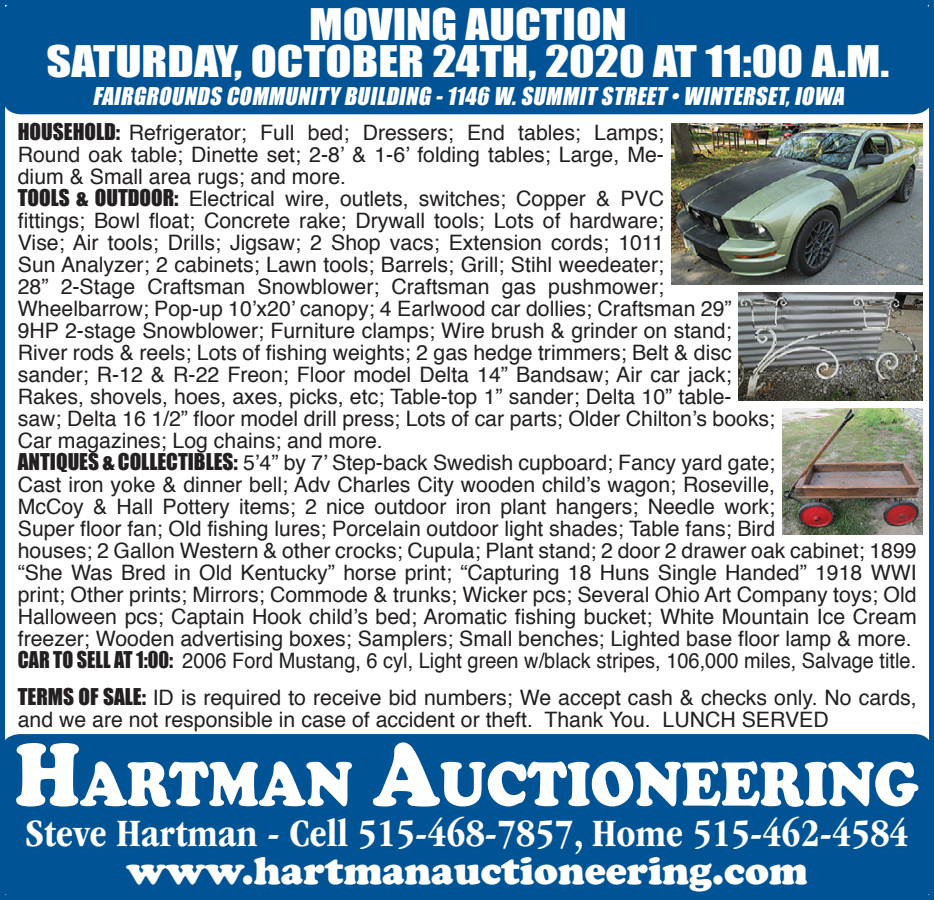
<style>
.page{position:relative;width:934px;height:900px;background:#fff}
.page>*{position:absolute;margin:0;border:0;box-sizing:border-box;transform-origin:0 0}
.t1{font:900 64.75px "Cooper";color:#fff;scale:.88 1}
.t2{font:700 condensed 40.25px "ITC Garamond Std";color:#fff}
.t3{font:900 40.25px "Cooper";color:#fff}
.t4{font:40px/37.5px "Impact";color:#fff;text-align:center;scale:1.17 1}
.t5{font:italic 22.5px "Impact";color:#fff}
.t6{font:21.25px/22px "Helvetica";color:#231f20}
.s1{font-family:"Impact"}
.s2{font-size:92.5px}
</style>
<div class="page">
<div style="left:1px;top:0;width:933px;height:114px;background:#005495;border-radius:21px"></div>
<div style="left:0;top:734px;width:934px;height:166px;background:#005495;border-radius:20px"></div>
<img style="left:782px;top:408px;width:140px;height:126px">
<img style="left:739px;top:293px;width:183px;height:107px">
<img style="left:671px;top:123px;width:251px;height:162px">
<h3 class="t4" style="left:47px;top:4px;width:722px">MOVING AUCTION<br>SATURDAY, OCTOBER 24TH, 2020 AT 11:00 A.M.</h3>
<p class="t5" style="left:92px;top:79px;width:759px">FAIRGROUNDS COMMUNITY BUILDING -1146 W.SUMMIT STREET •WINTERSET,IOWA</p>
<p class="t6" style="left:18px;top:122px;width:900px"><span class="s1">HOUSEHOLD:</span> Refrigerator; Full bed; Dressers; End tables; Lamps;<br>Round oak table; Dinette set; 2-8’ &amp; 1-6’ folding tables; Large, Me-<br>dium &amp; Small area rugs; and more.<br><span class="s1">TOOLS &amp; OUTDOOR:</span> Electrical wire, outlets, switches; Copper &amp; PVC<br>fittings; Bowl float; Concrete rake; Drywall tools; Lots of hardware;<br>Vise; Air tools; Drills; Jigsaw; 2 Shop vacs; Extension cords; 1011<br>Sun Analyzer; 2 cabinets; Lawn tools; Barrels; Grill; Stihl weedeater;<br>28” 2-Stage Craftsman Snowblower; Craftsman gas pushmower;<br>Wheelbarrow; Pop-up 10’x20’ canopy; 4 Earlwood car dollies; Craftsman 29”<br>9HP 2-stage Snowblower; Furniture clamps; Wire brush &amp; grinder on stand;<br>River rods &amp; reels; Lots of fishing weights; 2 gas hedge trimmers; Belt &amp; disc<br>sander; R-12 &amp; R-22 Freon; Floor model Delta 14” Bandsaw; Air car jack;<br>Rakes, shovels, hoes, axes, picks, etc; Table-top 1” sander; Delta 10” table-<br>saw; Delta 16 1/2” floor model drill press; Lots of car parts; Older Chilton’s books;<br>Car magazines; Log chains; and more.<br><span class="s1">ANTIQUES &amp; COLLECTIBLES:</span> 5’4” by 7’ Step-back Swedish cupboard; Fancy yard gate;<br>Cast iron yoke &amp; dinner bell; Adv Charles City wooden child’s wagon; Roseville,<br>McCoy &amp; Hall Pottery items; 2 nice outdoor iron plant hangers; Needle work;<br>Super floor fan; Old fishing lures; Porcelain outdoor light shades; Table fans; Bird<br>houses; 2 Gallon Western &amp; other crocks; Cupula; Plant stand; 2 door 2 drawer oak cabinet; 1899 “She Was Bred in Old Kentucky” horse print; “Capturing 18 Huns Single Handed” 1918 WWI print; Other prints; Mirrors; Commode &amp; trunks; Wicker pcs; Several Ohio Art Company toys; Old Halloween pcs; Captain Hook child’s bed; Aromatic fishing bucket; White Mountain Ice Cream freezer; Wooden advertising boxes; Samplers; Small benches; Lighted base floor lamp &amp; more.<br><span class="s1">CAR TO SELL AT 1:00:</span> 2006 Ford Mustang, 6 cyl, Light green w/black stripes, 106,000 miles, Salvage title.</p>
<p class="t6" style="left:18px;top:687px;width:900px"><span class="s1">TERMS OF SALE:</span> ID is required to receive bid numbers; We accept cash &amp; checks only. No cards, and we are not responsible in case of accident or theft. Thank You. LUNCH SERVED</p>
<h1 class="t1" style="left:15px;top:746px;width:1028px"><span class="s2">H</span>ARTMAN <span class="s2">A</span>UCTIONEERING</h1>
<h2 class="t2" style="left:25px;top:810px;width:885px">Steve Hartman - Cell 515-468-7857, Home 515-462-4584</h2>
<h2 class="t3" style="left:127px;top:847px;width:682px">www.hartmanauctioneering.com</h2>
</div>
